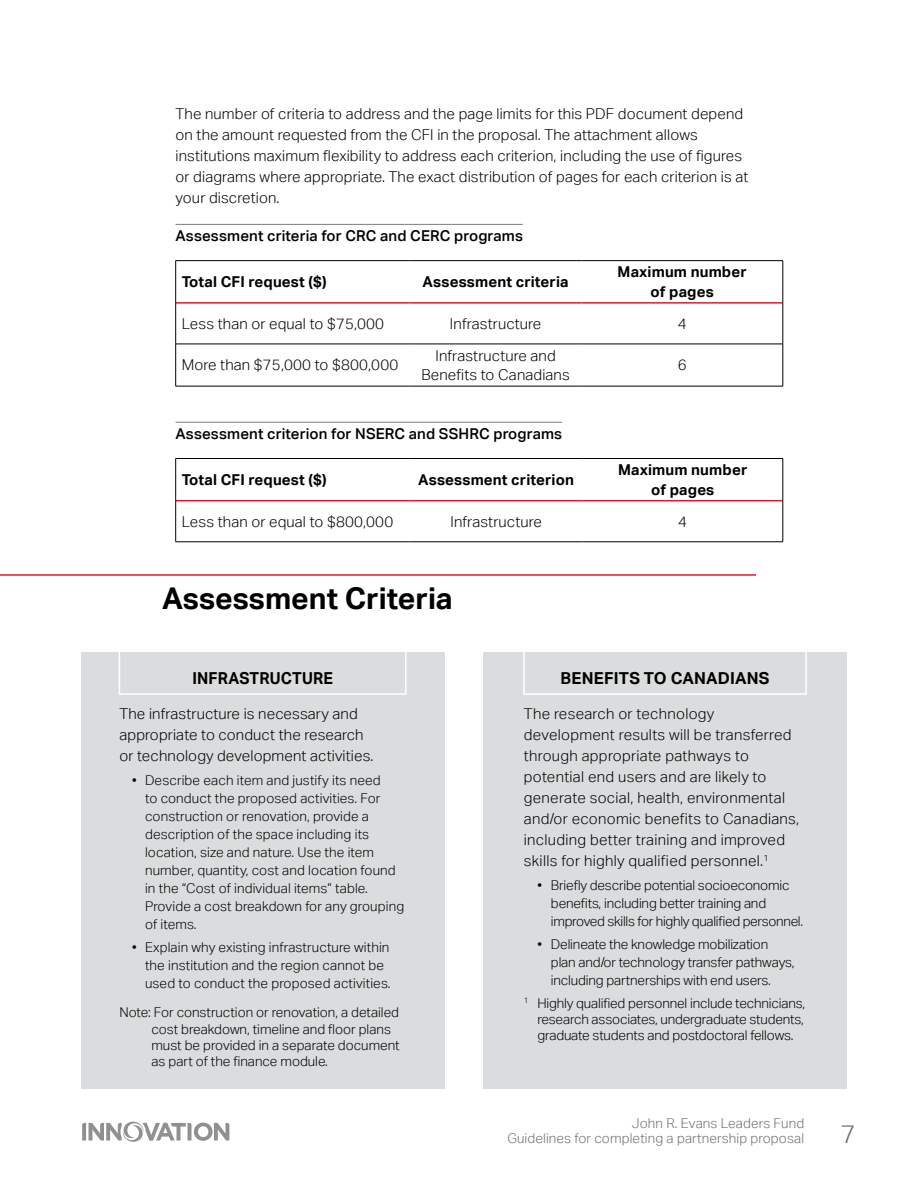
<style>
.page{position:relative;width:918px;height:1188px;background:#fff}
.page>*{position:absolute;margin:0;border:0;box-sizing:border-box;transform-origin:0 0}
.t1{font:700 30px "Aktiv Grotesk";color:#000}
.t2{font:300 25.5px "Aktiv Grotesk";color:#6d6e71}
.Assessment_Title{font:700 16.5px "Aktiv Grotesk";letter-spacing:.01em;color:#000}
.Assessment_Title-2{font:700 16.5px "Aktiv Grotesk";letter-spacing:.01em;color:#000;scale:.95 1}
.Body{font:300 15px/21px "Aktiv Grotesk";letter-spacing:.01em;color:#000}
.Body_Copy{font:300 15px/19.5px "Aktiv Grotesk";letter-spacing:.01em;color:#000;text-align:center}
.Body_Copy-2{font:700 15px/19.5px "Aktiv Grotesk";letter-spacing:.01em;color:#000;text-align:center}
.t3{font:500 15px "Aktiv Grotesk";letter-spacing:.01em;color:#000}
.Footnote{font:300 13.5px/18px "Aktiv Grotesk";color:#000}
.t4{font:300 13.5px/15px "Aktiv Grotesk";letter-spacing:.01em;color:#6d6e71;text-align:right}
</style>
<div class="page">
<svg style="left:82px;top:1122px;width:147px;height:20px"></svg>
<hr style="left:176px;top:224px;width:347px;height:1px;background:#797d82">
<hr style="left:176px;top:422px;width:386px;height:1px;background:#797d82">
<hr style="left:176px;top:344px;width:234px;height:1px;background:#000">
<hr style="left:410px;top:344px;width:172px;height:1px;background:#000">
<hr style="left:582px;top:344px;width:201px;height:1px;background:#000">
<hr style="left:176px;top:302px;width:234px;height:2px;background:#da1a32">
<hr style="left:410px;top:302px;width:172px;height:2px;background:#da1a32">
<hr style="left:582px;top:302px;width:201px;height:2px;background:#da1a32">
<hr style="left:176px;top:260px;width:234px;height:1px;background:#000">
<hr style="left:175px;top:261px;width:1px;height:42px;background:#000">
<hr style="left:410px;top:260px;width:172px;height:1px;background:#000">
<hr style="left:582px;top:260px;width:201px;height:1px;background:#000">
<hr style="left:783px;top:261px;width:1px;height:42px;background:#000">
<hr style="left:175px;top:303px;width:1px;height:41px;background:#000">
<hr style="left:783px;top:303px;width:1px;height:41px;background:#000">
<hr style="left:175px;top:344px;width:1px;height:42px;background:#000">
<hr style="left:783px;top:344px;width:1px;height:42px;background:#000">
<hr style="left:176px;top:386px;width:234px;height:1px;background:#000">
<hr style="left:410px;top:386px;width:172px;height:1px;background:#000">
<hr style="left:582px;top:386px;width:201px;height:1px;background:#000">
<hr style="left:176px;top:500px;width:234px;height:1px;background:#da1a32">
<hr style="left:410px;top:500px;width:173px;height:1px;background:#da1a32">
<hr style="left:583px;top:500px;width:200px;height:1px;background:#da1a32">
<hr style="left:176px;top:458px;width:234px;height:1px;background:#000">
<hr style="left:175px;top:459px;width:1px;height:42px;background:#000">
<hr style="left:410px;top:458px;width:173px;height:1px;background:#000">
<hr style="left:583px;top:458px;width:200px;height:1px;background:#000">
<hr style="left:783px;top:459px;width:1px;height:42px;background:#000">
<hr style="left:175px;top:501px;width:1px;height:41px;background:#000">
<hr style="left:783px;top:501px;width:1px;height:41px;background:#000">
<hr style="left:176px;top:542px;width:234px;height:1px;background:#000">
<hr style="left:410px;top:542px;width:173px;height:1px;background:#000">
<hr style="left:583px;top:542px;width:200px;height:1px;background:#000">
<hr style="left:0;top:574px;width:756px;height:2px;background:#da1a32">
<div style="left:81px;top:652px;width:363px;height:437px;background:#dbdcdd"></div>
<div style="left:119px;top:645px;width:288px;height:50px;border:1px solid #fff"></div>
<div style="left:483px;top:652px;width:364px;height:437px;background:#dbdcdd"></div>
<div style="left:523px;top:645px;width:284px;height:50px;border:2px solid #fff"></div>
<p class="Body" style="left:176px;top:103px;width:574px">The number of criteria to address and the page limits for this PDF document depend on the amount requested from the CFI in the proposal. The attachment allows institutions maximum flexibility to address each criterion, including the use of figures or diagrams where appropriate. The exact distribution of pages for each criterion is at your discretion.</p>
<h4 class="t3" style="left:176px;top:227px;width:349px">Assessment criteria for CRC and CERC programs</h4>
<p class="Body_Copy-2" style="left:182px;top:272px;width:146px">Total CFI request ($)</p>
<p class="Body_Copy-2" style="left:423px;top:272px;width:147px">Assessment criteria</p>
<p class="Body_Copy-2" style="left:618px;top:262px;width:131px">Maximum number of pages</p>
<p class="Body_Copy" style="left:182px;top:314px;width:204px">Less than or equal to $75,000</p>
<p class="Body_Copy" style="left:450px;top:314px;width:93px">Infrastructure</p>
<p class="Body_Copy" style="left:678px;top:314px;width:10px">4</p>
<p class="Body_Copy" style="left:182px;top:355px;width:218px">More than $75,000 to $800,000</p>
<p class="Body_Copy" style="left:421px;top:346px;width:150px">Infrastructure and<br>Benefits to Canadians</p>
<p class="Body_Copy" style="left:678px;top:355px;width:10px">6</p>
<h4 class="t3" style="left:176px;top:424px;width:388px">Assessment criterion for NSERC and SSHRC programs</h4>
<p class="Body_Copy-2" style="left:182px;top:470px;width:146px">Total CFI request ($)</p>
<p class="Body_Copy-2" style="left:418px;top:470px;width:157px">Assessment criterion</p>
<p class="Body_Copy-2" style="left:618px;top:460px;width:131px">Maximum number of pages</p>
<p class="Body_Copy" style="left:182px;top:512px;width:213px">Less than or equal to $800,000</p>
<p class="Body_Copy" style="left:450px;top:512px;width:93px">Infrastructure</p>
<p class="Body_Copy" style="left:678px;top:512px;width:10px">4</p>
<h2 class="t1" style="left:162px;top:580px;width:292px">Assessment Criteria</h2>
<p class="Assessment_Title-2" style="left:192px;top:668px;width:149px">INFRASTRUCTURE</p>
<p class="Body" style="left:119px;top:703px;width:255px">The infrastructure is necessary and appropriate to conduct the research or technology development activities.</p>
<p class="Footnote" style="left:145px;top:772px;width:261px;text-indent:-13px">• Describe each item and justify its need<br>to conduct the proposed activities. For construction or renovation, provide a description of the space including its location, size and nature. Use the item number, quantity, cost and location found in the “Cost of individual items” table.<br>Provide a cost breakdown for any grouping of items.</p>
<p class="Footnote" style="left:145px;top:938px;width:247px;text-indent:-13px">• Explain why existing infrastructure within the institution and the region cannot be used to conduct the proposed activities.</p>
<p class="Footnote" style="left:151px;top:1004px;width:250px;line-height:16.2px;text-indent:-32px">Note: For construction or renovation, a detailed cost breakdown, timeline and floor plans must be provided in a separate document as part of the finance module.</p>
<p class="Assessment_Title" style="left:561px;top:668px;width:210px">BENEFITS TO CANADIANS</p>
<p class="Body" style="left:524px;top:703px;width:277px">The research or technology development results will be transferred through appropriate pathways to potential end users and are likely to generate social, health, environmental and/or economic benefits to Canadians, including better training and improved skills for highly qualified personnel.<sup>1</sup></p>
<p class="Footnote" style="left:551px;top:877px;width:254px;text-indent:-14px">• Briefly describe potential socioeconomic benefits, including better training and improved skills for highly qualified personnel.</p>
<p class="Footnote" style="left:551px;top:935px;width:245px;text-indent:-14px">• Delineate the knowledge mobilization plan and/or technology transfer pathways, including partnerships with end users.</p>
<p class="Footnote" style="left:537px;top:995px;width:269px;line-height:16.2px;text-align:justify;text-indent:-14px"><sup>1</sup> Highly qualified personnel include technicians, research associates, undergraduate students, graduate students and postdoctoral fellows.</p>
<p class="t4" style="left:507px;top:1116px;width:298px">John R. Evans Leaders Fund<br>Guidelines for completing a partnership proposal</p>
<h2 class="t2" style="left:841px;top:1119px;width:17px">7</h2>
</div>
